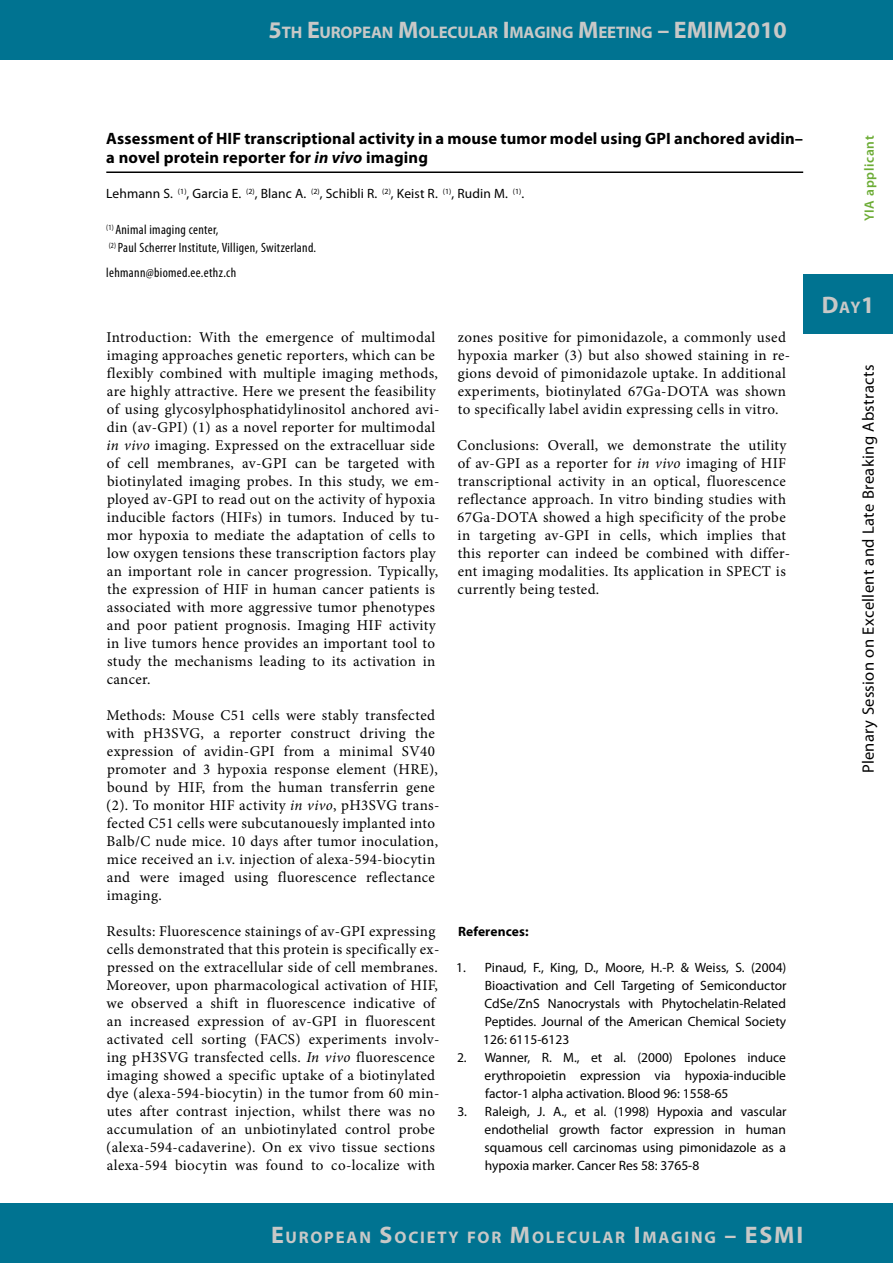
<style>
.page{position:relative;width:893px;height:1263px;background:#fff}
.page>*{position:absolute;margin:0;border:0;box-sizing:border-box;transform-origin:0 0}
.t1{font:700 24px "Myriad Pro";color:#c8c8c7}
.t2{font:700 16.8px "Myriad Pro";letter-spacing:-.005em;color:#c8c8c7}
.t3{font:700 16.8px "Myriad Pro";letter-spacing:.095em;color:#c8c8c7}
.t4{font:700 16.5px/19px "Myriad Pro";letter-spacing:.01em;color:#000}
.t5{font:16.5px "Myriad Pro";letter-spacing:.02em;color:#000}
.t6{font:15px/18px "Minion Pro";letter-spacing:.025em;color:#000}
.t7{font:13.5px/18px "Myriad Pro";color:#000;text-align:justify}
.t8{font:condensed 13.5px/18px "Myriad Pro";letter-spacing:.025em;color:#000}
.t9{font:600 13.5px "Myriad Pro";letter-spacing:.05em;color:#6cac35}
.t10{font:700 13.5px "Myriad Pro";letter-spacing:.01em;color:#000}
.s1{font-size:24px}
.s2{font-style:italic}
.s3{font-size:16.8px}
</style>
<div class="page">
<div style="left:0;top:1203px;width:893px;height:60px;background:#007391"></div>
<div style="left:0;top:0;width:893px;height:60px;background:#007391"></div>
<div style="left:803px;top:275px;width:90px;height:59px;background:#007391"></div>
<hr style="left:106px;top:171px;width:697px;height:2px;background:#000">
<p class="t2" style="left:269px;top:22px;width:520px"><span class="s1">5</span>TH <span class="s1">E</span>UROPEAN <span class="s1">M</span>OLECULAR <span class="s1">I</span>MAGING <span class="s1">M</span>EETING <span class="s1">– EMIM2010</span></p>
<p class="t4" style="left:106px;top:128px;width:698px">Assessment of HIF transcriptional activity in a mouse tumor model using GPI anchored avidin– a novel protein reporter for <span class="s2">in vivo</span> imaging</p>
<p class="t7" style="left:106px;top:184px;width:419px">Lehmann S. <sup>(1)</sup>, Garcia E. <sup>(2)</sup>, Blanc A. <sup>(2)</sup>, Schibli R. <sup>(2)</sup>, Keist R. <sup>(1)</sup>, Rudin M. <sup>(1)</sup>.</p>
<p class="t8" style="left:106px;top:220px;width:211px"><sup>(1)</sup> Animal imaging center,<br><sup>(2)</sup> Paul Scherrer Institute, Villigen, Switzerland.</p>
<p class="t8" style="left:106px;top:263px;width:131px">lehmann@biomed.ee.ethz.ch</p>
<p class="t6" style="left:106px;top:328px;width:334px">Introduction: With the emergence of multimodal imaging approaches genetic reporters, which can be flexibly combined with multiple imaging methods, are highly attractive. Here we present the feasibility of using glycosylphosphatidylinositol anchored avi&shy;din (av-GPI) (1) as a novel reporter for multimodal <span class="s2">in vivo</span> imaging. Expressed on the extracelluar side of cell membranes, av-GPI can be targeted with biotinylated imaging probes. In this study, we em&shy;ployed av-GPI to read out on the activity of hypoxia inducible factors (HIFs) in tumors. Induced by tu&shy;mor hypoxia to mediate the adaptation of cells to low oxygen tensions these transcription factors play an important role in cancer progression. Typically, the expression of HIF in human cancer patients is associated with more aggressive tumor phenotypes and poor patient prognosis. Imaging HIF activity in live tumors hence provides an important tool to study the mechanisms leading to its activation in cancer.</p>
<p class="t6" style="left:106px;top:706px;width:335px">Methods: Mouse C51 cells were stably transfected with pH3SVG, a reporter construct driving the expression of avidin-GPI from a minimal SV40 promoter and 3 hypoxia response element (HRE), bound by HIF, from the human transferrin gene (2). To monitor HIF activity <span class="s2">in vivo</span>, pH3SVG trans&shy;fected C51 cells were subcutanouesly implanted into Balb/C nude mice. 10 days after tumor inoculation, mice received an i.v. injection of alexa-594-biocytin and were imaged using fluorescence reflectance imaging.</p>
<p class="t6" style="left:106px;top:922px;width:335px">Results: Fluorescence stainings of av-GPI expressing cells demonstrated that this protein is specifically ex&shy;pressed on the extracellular side of cell membranes.<br>Moreover, upon pharmacological activation of HIF, we observed a shift in fluorescence indicative of an increased expression of av-GPI in fluorescent activated cell sorting (FACS) experiments involv&shy;ing pH3SVG transfected cells. <span class="s2">In vivo</span> fluorescence imaging showed a specific uptake of a biotinylated dye (alexa-594-biocytin) in the tumor from 60 min&shy;utes after contrast injection, whilst there was no accumulation of an unbiotinylated control probe (alexa-594-cadaverine). On ex vivo tissue sections alexa-594 biocytin was found to co-localize with</p>
<p class="t6" style="left:458px;top:328px;width:334px">zones positive for pimonidazole, a commonly used hypoxia marker (3) but also showed staining in re&shy;gions devoid of pimonidazole uptake. In additional experiments, biotinylated 67Ga-DOTA was shown to specifically label avidin expressing cells in vitro.</p>
<p class="t6" style="left:457px;top:436px;width:334px">Conclusions: Overall, we demonstrate the utility of av-GPI as a reporter for <span class="s2">in vivo</span> imaging of HIF transcriptional activity in an optical, fluorescence reflectance approach. In vitro binding studies with 67Ga-DOTA showed a high specificity of the probe in targeting av-GPI in cells, which implies that this reporter can indeed be combined with differ&shy;ent imaging modalities. Its application in SPECT is currently being tested.</p>
<p class="t10" style="left:458px;top:923px;width:72px">References:</p>
<p class="t7" style="left:483px;top:958px;width:305px;text-indent:-27px">1. Pinaud, F., King, D., Moore, H.-P. &amp; Weiss, S. (2004)<br>Bioactivation and Cell Targeting of Semiconductor CdSe/ZnS Nanocrystals with Phytochelatin-Related Peptides. Journal of the American Chemical Society 126: 6115-6123</p>
<p class="t7" style="left:485px;top:1048px;width:303px;text-indent:-28px">2. Wanner, R. M., et al. (2000) Epolones induce erythropoietin expression via hypoxia-inducible factor-1 alpha activation. Blood 96: 1558-65</p>
<p class="t7" style="left:485px;top:1102px;width:303px;text-indent:-27px">3. Raleigh, J. A., et al. (1998) Hypoxia and vascular endothelial growth factor expression in human squamous cell carcinomas using pimonidazole as a hypoxia marker. Cancer Res 58: 3765-8</p>
<p class="t9" style="left:861px;top:221px;width:87px;rotate:-90deg">YIA applicant</p>
<h1 class="t1" style="left:822px;top:290px;width:54px">D<span class="s3">AY</span>1</h1>
<p class="t5" style="left:858px;top:773px;width:411px;rotate:-90deg">Plenary Session on Excellent and Late Breaking Abstracts</p>
<p class="t3" style="left:271px;top:1226px;width:533px"><span class="s1">E</span>UROPEAN <span class="s1">S</span>OCIETY FOR <span class="s1">M</span>OLECULAR <span class="s1">I</span>MAGING <span class="s1">– ESMI</span></p>
</div>
